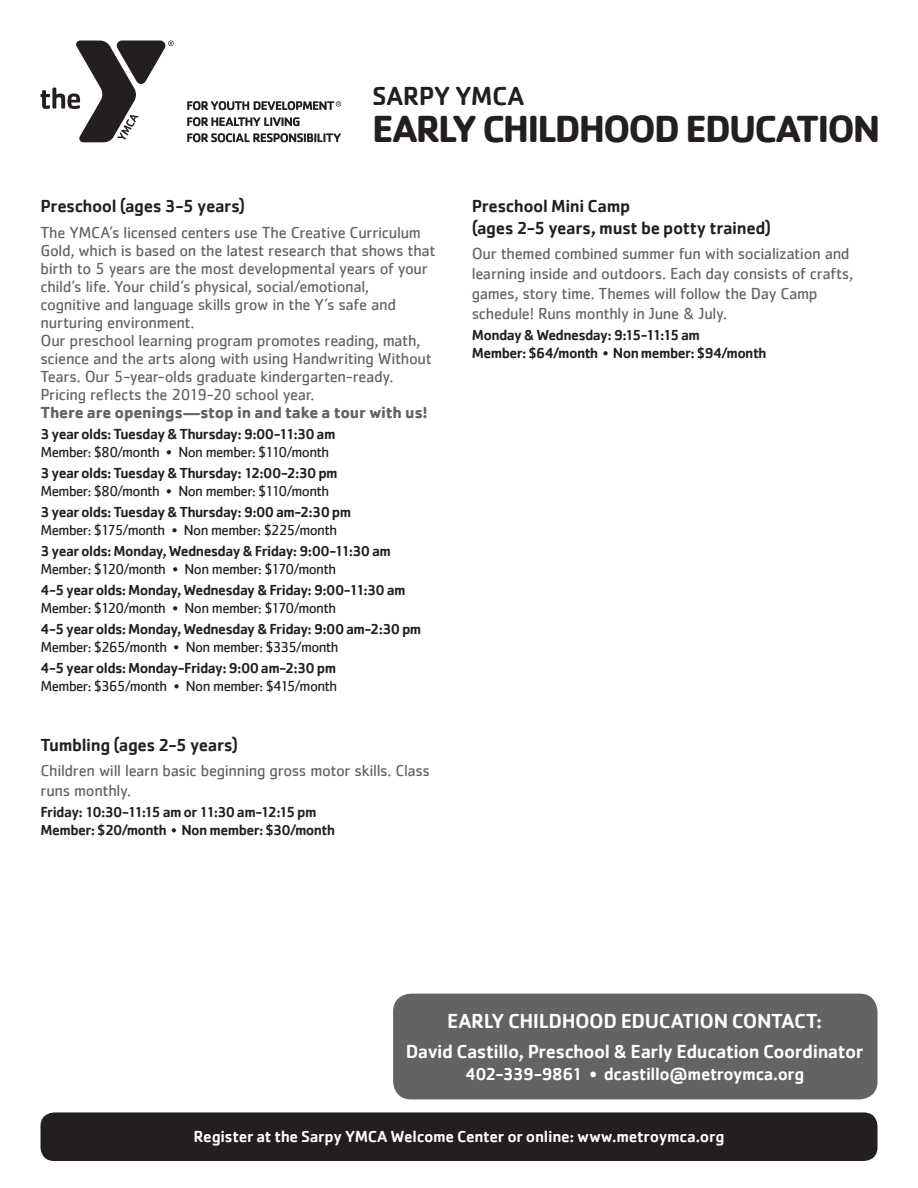
<style>
.page{position:relative;width:918px;height:1188px;background:#fff}
.page>*{position:absolute;margin:0;border:0;box-sizing:border-box;transform-origin:0 0}
.t1{font:700 39px "Cachet";letter-spacing:-.05em;color:#231f20}
.t2{font:500 27px "Cachet";letter-spacing:-.025em;color:#231f20}
.t3{font:500 21px "Cachet";letter-spacing:-.02em;color:#fff}
.t4{font:500 19.5px "Cachet";letter-spacing:-.025em;color:#fff}
.t5{font:500 18px/21.6px "Cachet";letter-spacing:-.02em;color:#231f20}
.t6{font:500 18px "Cachet";letter-spacing:-.025em;color:#fff}
.t7{font:16.5px/18px "Cachet";letter-spacing:-.02em;color:#636366}
.t8{font:500 16.5px "Cachet";letter-spacing:-.02em;color:#fff}
.t9{font:700 16.5px "Cachet";letter-spacing:-.015em;color:#636366}
.t10{font:500 15px/18px "Cachet";letter-spacing:-.04em;color:#231f20}
.t11{font:15px "Cachet";letter-spacing:-.04em;color:#231f20}
.s1{font-weight:400}
</style>
<div class="page">
<svg style="left:41px;top:40px;width:133px;height:102px"></svg>
<svg style="left:187px;top:117px;width:113px;height:9px"></svg>
<svg style="left:187px;top:133px;width:154px;height:9px"></svg>
<svg style="left:187px;top:101px;width:154px;height:9px"></svg>
<div style="left:40px;top:1112px;width:838px;height:49px;background:#231f20;border-radius:14px"></div>
<div style="left:393px;top:994px;width:485px;height:105px;background:#636366;border-radius:18px"></div>
<h2 class="t2" style="left:372px;top:79px;width:154px">SARPY YMCA</h2>
<h1 class="t1" style="left:372px;top:104px;width:510px">EARLY CHILDHOOD EDUCATION</h1>
<p class="t5" style="left:40px;top:195px;width:206px">Preschool (ages 3-5 years)</p>
<p class="t7" style="left:40px;top:223px;width:397px">The YMCA’s licensed centers use The Creative Curriculum Gold, which is based on the latest research that shows that birth to 5 years are the most developmental years of your child’s life. Your child’s physical, social/emotional,<br>cognitive and language skills grow in the Y’s safe and nurturing environment.<br>Our preschool learning program promotes reading, math, science and the arts along with using Handwriting Without Tears. Our 5-year-olds graduate kindergarten-ready.<br>Pricing reflects the 2019-20 school year.</p>
<p class="t9" style="left:40px;top:401px;width:389px">There are openings—stop in and take a tour with us!</p>
<p class="t10" style="left:40px;top:424px;width:297px">3 year olds: Tuesday &amp; Thursday: 9:00-11:30 am</p>
<p class="t11" style="left:40px;top:443px;width:290px">Member: $80/month • Non member: $110/month</p>
<p class="t10" style="left:40px;top:463px;width:299px">3 year olds: Tuesday &amp; Thursday: 12:00-2:30 pm</p>
<p class="t11" style="left:40px;top:482px;width:290px">Member: $80/month • Non member: $110/month</p>
<p class="t10" style="left:40px;top:502px;width:312px">3 year olds: Tuesday &amp; Thursday: 9:00 am-2:30 pm</p>
<p class="t11" style="left:40px;top:521px;width:298px">Member: $175/month • Non member: $225/month</p>
<p class="t10" style="left:40px;top:541px;width:352px">3 year olds: Monday, Wednesday &amp; Friday: 9:00-11:30 am</p>
<p class="t11" style="left:40px;top:560px;width:297px">Member: $120/month • Non member: $170/month</p>
<p class="t10" style="left:40px;top:580px;width:367px">4-5 year olds: Monday, Wednesday &amp; Friday: 9:00-11:30 am</p>
<p class="t11" style="left:40px;top:599px;width:297px">Member: $120/month • Non member: $170/month</p>
<p class="t10" style="left:40px;top:619px;width:382px">4-5 year olds: Monday, Wednesday &amp; Friday: 9:00 am-2:30 pm</p>
<p class="t11" style="left:40px;top:638px;width:300px">Member: $265/month • Non member: $335/month</p>
<p class="t10" style="left:40px;top:658px;width:297px">4-5 year olds: Monday-Friday: 9:00 am-2:30 pm</p>
<p class="t11" style="left:40px;top:677px;width:298px">Member: $365/month • Non member: $415/month</p>
<p class="t5" style="left:40px;top:733px;width:199px">Tumbling (ages 2-5 years)</p>
<p class="t7" style="left:40px;top:760px;width:391px;line-height:19.8px">Children will learn basic beginning gross motor skills. Class runs monthly.</p>
<p class="t10" style="left:40px;top:802px;width:296px">Friday: 10:30-11:15 am or 11:30 am-12:15 pm<br>Member: $20/month <span class="s1">•</span> Non member: $30/month</p>
<p class="t5" style="left:472px;top:195px;width:301px">Preschool Mini Camp<br>(ages 2-5 years, must be potty trained)</p>
<p class="t7" style="left:472px;top:243px;width:383px;line-height:19.8px">Our themed combined summer fun with socialization and learning inside and outdoors. Each day consists of crafts, games, story time. Themes will follow the Day Camp schedule! Runs monthly in June &amp; July.</p>
<p class="t10" style="left:472px;top:325px;width:296px">Monday &amp; Wednesday: 9:15-11:15 am<br>Member: $64/month <span class="s1">•</span> Non member: $94/month</p>
<p class="t3" style="left:447px;top:1008px;width:377px">EARLY CHILDHOOD EDUCATION CONTACT:</p>
<p class="t4" style="left:406px;top:1040px;width:459px">David Castillo, Preschool &amp; Early Education Coordinator</p>
<p class="t6" style="left:465px;top:1063px;width:341px">402-339-9861 • dcastillo@metroymca.org</p>
<p class="t8" style="left:194px;top:1127px;width:532px">Register at the Sarpy YMCA Welcome Center or online: www.metroymca.org</p>
</div>
